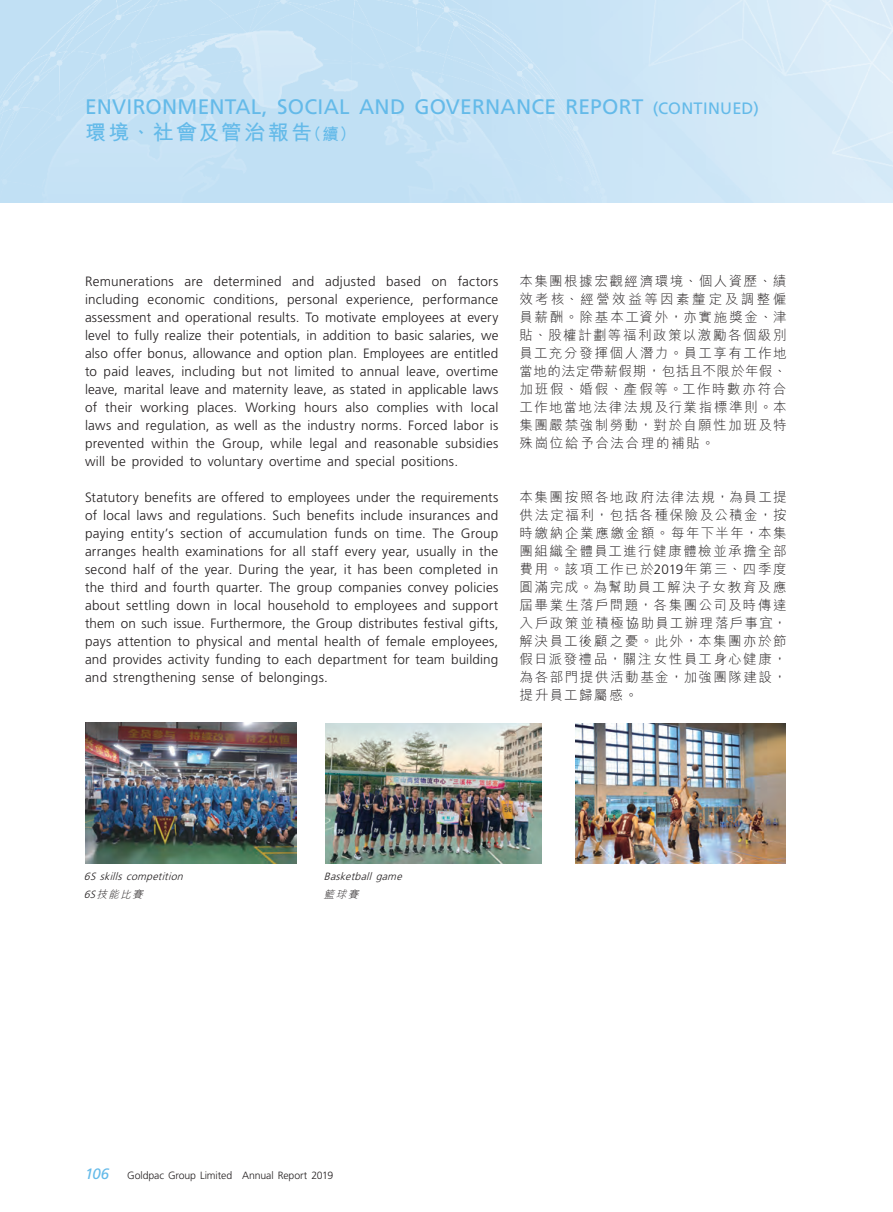
<style>
.page{position:relative;width:893px;height:1212px;background:#fff}
.page>*{position:absolute;margin:0;border:0;box-sizing:border-box;transform-origin:0 0}
.t1{font:21px "Frutiger LT Std";letter-spacing:.015em;color:#64bae9}
.t2{font:700 21px "M Hei HK";letter-spacing:.11em;color:#64bae9}
._01_Body_Text{font:300 13.5px/18px "Frutiger LT Std";letter-spacing:.015em;color:#231f20;text-align:justify}
._01_Body_Text-2{font:300 13.5px/18px "M Hei HK";letter-spacing:.115em;color:#231f20;text-align:justify}
.t3{font:300 10.5px "Frutiger LT Std";letter-spacing:-.01em;color:#231f20}
._01_Body_Text-3{font:italic 300 10.5px "Frutiger LT Std";color:#231f20}
._01_Body_Text-4{font:italic 300 10.5px "M Hei HK";color:#231f20}
.s1{font-size:16.5px}
.s2{font-family:"Frutiger LT Std"}
.s3{font-weight:400;font-style:italic;font-size:15px;color:#64bae9}
</style>
<div class="page">
<img style="left:0;top:0;width:893px;height:203px">
<img style="left:85px;top:722px;width:211px;height:141px">
<img style="left:325px;top:724px;width:217px;height:139px">
<img style="left:576px;top:723px;width:210px;height:140px">
<h1 class="t1" style="left:85px;top:95px;width:675px">ENVIRONMENTAL, SOCIAL AND GOVERNANCE REPORT <span class="s1">(CONTINUED)</span></h1>
<h1 class="t2" style="left:85px;top:117px;width:272px">環境、社會及管治報告<span class="s1">（續）</span></h1>
<p class="_01_Body_Text" style="left:85px;top:273px;width:415px">Remunerations are determined and adjusted based on factors including economic conditions, personal experience, performance assessment and operational results. To motivate employees at every level to fully realize their potentials, in addition to basic salaries, we also offer bonus, allowance and option plan. Employees are entitled to paid leaves, including but not limited to annual leave, overtime leave, marital leave and maternity leave, as stated in applicable laws of their working places. Working hours also complies with local laws and regulation, as well as the industry norms. Forced labor is prevented within the Group, while legal and reasonable subsidies will be provided to voluntary overtime and special positions.</p>
<p class="_01_Body_Text" style="left:85px;top:489px;width:415px">Statutory benefits are offered to employees under the requirements of local laws and regulations. Such benefits include insurances and paying entity’s section of accumulation funds on time. The Group arranges health examinations for all staff every year, usually in the second half of the year. During the year, it has been completed in the third and fourth quarter. The group companies convey policies about settling down in local household to employees and support them on such issue. Furthermore, the Group distributes festival gifts, pays attention to physical and mental health of female employees, and provides activity funding to each department for team building and strengthening sense of belongings.</p>
<p class="_01_Body_Text-2" style="left:520px;top:272px;width:269px">本集團根據宏觀經濟環境、個人資歷、績效考核、經營效益等因素釐定及調整僱員薪酬。除基本工資外，亦實施獎金、津貼、股權計劃等福利政策以激勵各個級別員工充分發揮個人潛力。員工享有工作地當地的法定帶薪假期，包括且不限於年假、加班假、婚假、產假等。工作時數亦符合工作地當地法律法規及行業指標準則。本集團嚴禁強制勞動，對於自願性加班及特殊崗位給予合法合理的補貼。</p>
<p class="_01_Body_Text-2" style="left:520px;top:488px;width:269px">本集團按照各地政府法律法規，為員工提供法定福利，包括各種保險及公積金，按時繳納企業應繳金額。每年下半年，本集團組織全體員工進行健康體檢並承擔全部費用。該項工作已於<span class="s2">2019</span>年第三、四季度圓滿完成。為幫助員工解決子女教育及應屆畢業生落戶問題，各集團公司及時傳達入戶政策並積極協助員工辦理落戶事宜，解決員工後顧之憂。此外，本集團亦於節假日派發禮品，關注女性員工身心健康，為各部門提供活動基金，加強團隊建設，提升員工歸屬感。</p>
<p class="_01_Body_Text-3" style="left:84px;top:870px;width:103px">6S skills competition</p>
<p class="_01_Body_Text-4" style="left:84px;top:888px;width:63px"><span class="s2">6S</span>技能比賽</p>
<p class="_01_Body_Text-3" style="left:324px;top:870px;width:82px">Basketball game</p>
<p class="_01_Body_Text-4" style="left:324px;top:888px;width:39px">籃球賽</p>
<p class="t3" style="left:85px;top:1169px;width:250px"><span class="s3">106</span> Goldpac Group Limited Annual Report 2019</p>
</div>
